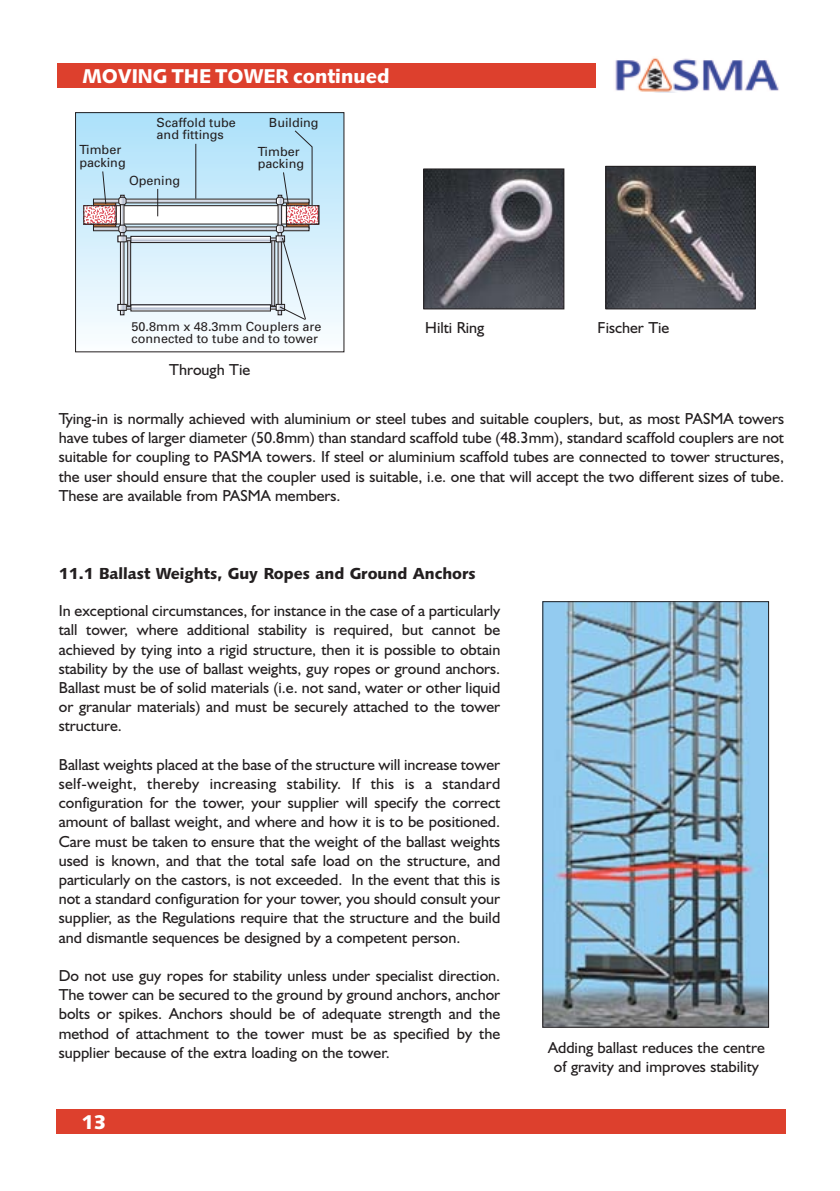
<style>
.page{position:relative;width:840px;height:1191px;background:#fff}
.page>*{position:absolute;margin:0;border:0;box-sizing:border-box;transform-origin:0 0}
.t1{font:20px "Humanist 531 BT Black A";color:#fff}
.t2{font:16px/19.2px "Humanist 521 BT";color:#231f20;text-align:justify}
.t3{font:16px "Humanist 531 BT Black A";color:#231f20}
.t4{font:12.6px/12.6px "Univers";color:#231f20}
</style>
<div class="page">
<img style="left:615px;top:57px;width:164px;height:36px">
<div style="left:57px;top:63px;width:538px;height:25px;background:#dd402d"></div>
<div style="left:57px;top:1109px;width:728px;height:25px;background:#dd402d"></div>
<img style="left:544px;top:603px;width:222px;height:422px">
<img style="left:425px;top:170px;width:137px;height:137px">
<div style="left:423px;top:168px;width:141px;height:141px;border:1px solid #231f20"></div>
<img style="left:607px;top:168px;width:146px;height:139px">
<div style="left:605px;top:166px;width:150px;height:143px;border:1px solid #231f20"></div>
<svg style="left:77px;top:114px;width:265px;height:216px;background:#cce9f8"></svg>
<div style="left:271px;top:240px;width:4px;height:66px;border:1px solid #231f20"></div>
<div style="left:127px;top:240px;width:4px;height:66px;border:1px solid #231f20"></div>
<div style="left:121px;top:237px;width:158px;height:4px;border:1px solid #231f20"></div>
<div style="left:84px;top:206px;width:234px;height:18px;background:#fff"></div>
<div style="left:83px;top:205px;width:236px;height:19px;border:1px solid #231f20"></div>
<svg style="left:95px;top:203px;width:19px;height:23px"></svg>
<div style="left:93px;top:200px;width:23px;height:29px;border:1px solid #231f20"></div>
<hr style="left:93px;top:228px;width:216px;height:1px;background:#d8dce6">
<div style="left:93px;top:226px;width:216px;height:5px;border:1px solid #231f20"></div>
<div style="left:120px;top:201px;width:4px;height:114px;border:1px solid #231f20"></div>
<hr style="left:131px;top:238px;width:139px;height:1px;background:#e7eaf0">
<hr style="left:131px;top:239px;width:139px;height:1px;background:#d8dce6">
<hr style="left:131px;top:240px;width:139px;height:1px;background:#bac2d3">
<div style="left:130px;top:236px;width:141px;height:7px;border:1px solid #231f20"></div>
<div style="left:121px;top:306px;width:158px;height:4px;border:1px solid #231f20"></div>
<hr style="left:131px;top:306px;width:139px;height:1px;background:#fff">
<hr style="left:131px;top:307px;width:139px;height:1px;background:#d8dce6">
<hr style="left:131px;top:308px;width:139px;height:1px;background:#c8cedc">
<div style="left:130px;top:304px;width:141px;height:7px;border:1px solid #231f20"></div>
<svg style="left:119px;top:306px;width:6px;height:3px"></svg>
<div style="left:117px;top:304px;width:10px;height:7px;border:1px solid #231f20"></div>
<div style="left:275px;top:304px;width:10px;height:7px;border:1px solid #231f20"></div>
<svg style="left:102px;top:170px;width:5px;height:35px"></svg>
<svg style="left:157px;top:189px;width:1px;height:27px"></svg>
<hr style="left:195px;top:144px;width:1px;height:55px;background:#231f20">
<div style="left:286px;top:205px;width:33px;height:19px;border:1px solid #231f20"></div>
<img style="left:85px;top:207px;width:29px;height:15px">
<svg style="left:115px;top:195px;width:12px;height:47px"></svg>
<div style="left:83px;top:205px;width:33px;height:19px;border:1px solid #231f20"></div>
<svg style="left:276px;top:129px;width:42px;height:191px;background:#c3d5e0"></svg>
<div style="left:75px;top:112px;width:269px;height:240px;border:1px solid #231f20"></div>
<p class="t1" style="left:82px;top:63px;width:308px">MOVING THE TOWER continued</p>
<p class="t4" style="left:79px;top:143px;width:48px">Timber packing</p>
<p class="t4" style="left:156px;top:116px;width:81px">Scaffold tube</p>
<p class="t4" style="left:269px;top:116px;width:51px">Building</p>
<p class="t4" style="left:156px;top:129px;width:69px">and fittings</p>
<p class="t4" style="left:258px;top:145px;width:48px">Timber packing</p>
<p class="t4" style="left:129px;top:175px;width:53px">Opening</p>
<p class="t4" style="left:131px;top:320px;width:191px">50.8mm x 48.3mm Couplers are connected to tube and to tower</p>
<p class="t2" style="left:169px;top:359px;width:82px">Through Tie</p>
<p class="t2" style="left:425px;top:317px;width:60px">Hilti Ring</p>
<p class="t2" style="left:597px;top:317px;width:73px">Fischer Tie</p>
<p class="t2" style="left:59px;top:409px;width:726px">Tying-in is normally achieved with aluminium or steel tubes and suitable couplers, but, as most PASMA towers have tubes of larger diameter (50.8mm) than standard scaffold tube (48.3mm), standard scaffold couplers are not suitable for coupling to PASMA towers. If steel or aluminium scaffold tubes are connected to tower structures, the user should ensure that the coupler used is suitable, i.e. one that will accept the two different sizes of tube.<br>These are available from PASMA members.</p>
<p class="t3" style="left:59px;top:563px;width:418px">11.1 Ballast Weights, Guy Ropes and Ground Anchors</p>
<p class="t2" style="left:59px;top:601px;width:443px">In exceptional circumstances, for instance in the case of a particularly tall tower, where additional stability is required, but cannot be achieved by tying into a rigid structure, then it is possible to obtain stability by the use of ballast weights, guy ropes or ground anchors.<br>Ballast must be of solid materials (i.e. not sand, water or other liquid or granular materials) and must be securely attached to the tower structure.</p>
<p class="t2" style="left:59px;top:754px;width:443px">Ballast weights placed at the base of the structure will increase tower self-weight, thereby increasing stability. If this is a standard configuration for the tower, your supplier will specify the correct amount of ballast weight, and where and how it is to be positioned.<br>Care must be taken to ensure that the weight of the ballast weights used is known, and that the total safe load on the structure, and particularly on the castors, is not exceeded. In the event that this is not a standard configuration for your tower, you should consult your supplier, as the Regulations require that the structure and the build and dismantle sequences be designed by a competent person.</p>
<p class="t2" style="left:59px;top:965px;width:443px">Do not use guy ropes for stability unless under specialist direction.<br>The tower can be secured to the ground by ground anchors, anchor bolts or spikes. Anchors should be of adequate strength and the method of attachment to the tower must be as specified by the supplier because of the extra loading on the tower.</p>
<p class="t1" style="left:81px;top:1109px;width:26px">13</p>
<p class="t2" style="left:548px;top:1037px;width:218px;text-align:center">Adding ballast reduces the centre of gravity and improves stability</p>
</div>
